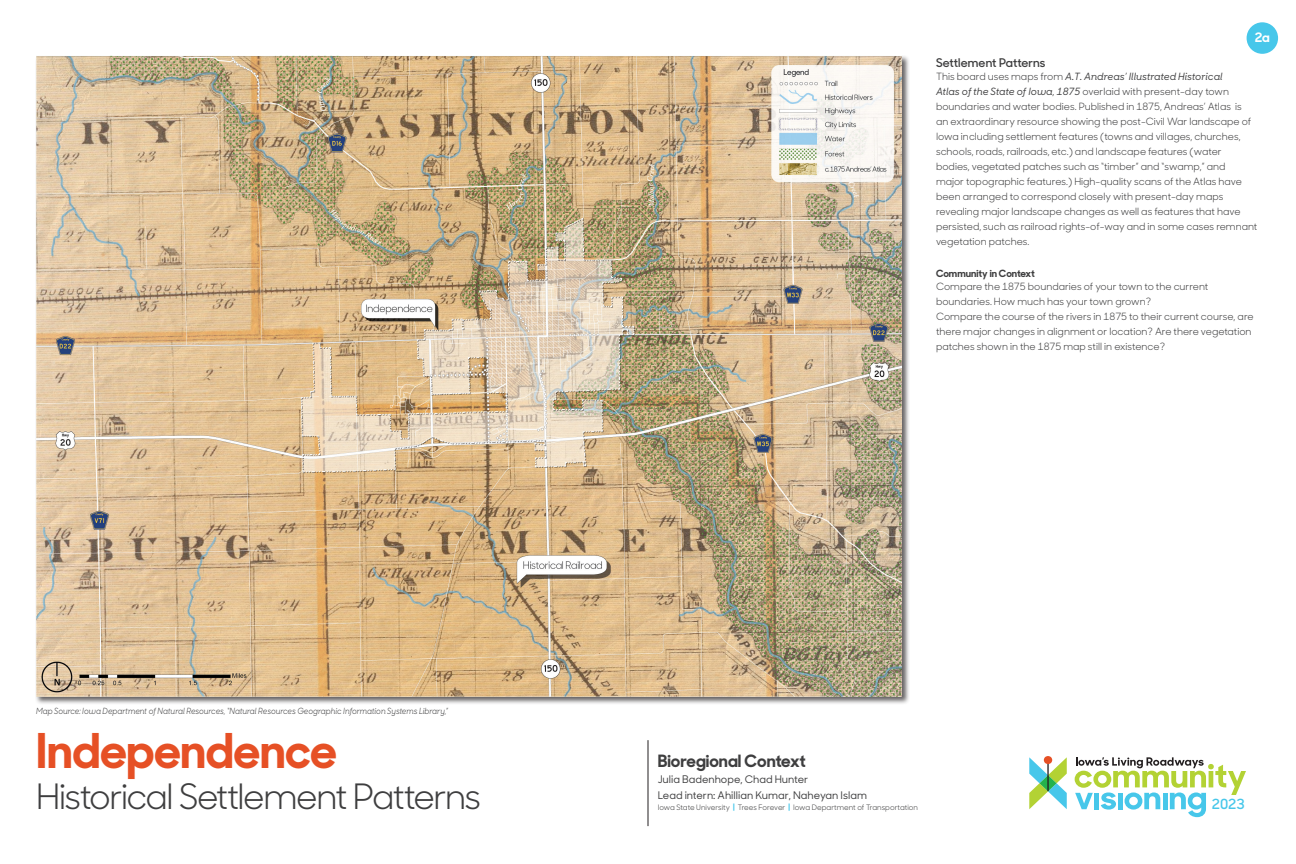
<style>
.page{position:relative;width:1296px;height:864px;background:#fff}
.page>*{position:absolute;margin:0;border:0;box-sizing:border-box;transform-origin:0 0}
.t1{font:700 48px "Sharp Sans No 1";letter-spacing:-.005em;color:#e65025}
.Board_title{font:35px "Sharp Sans No 1";letter-spacing:-.04em;color:#3e3e3f}
.t2{font:700 17px "Sharp Sans No 1";color:#3e3e3f}
.t3{font:600 14px "Sharp Sans No 1";color:#47c7ea}
.t4{font:700 13px "Sharp Sans No 1";color:#fff}
.Body_Heading{font:600 12px "Sharp Sans No 1";color:#3e3e3f}
.t5{font:500 10.5px/16px "Sharp Sans No 1";color:#3e3e3f}
.Body_Text{font:10px/15px "Sharp Sans No 1";color:#3e3e3f}
.Body_Text-2{font:700 10px "Sharp Sans No 1";color:#3e3e3f}
.Captions{font:italic 8.5px "Sharp Sans No 1";color:#3e3e3f;scale:.9 1}
.t6{font:7.5px "Sharp Sans No 1";color:#3e3e3f}
.s1{font-weight:500;font-style:italic}
.s2{font-weight:700;color:#47c7ea}
</style>
<div class="page">
<svg style="left:1075px;top:757px;width:171px;height:60px"></svg>
<svg style="left:1029px;top:756px;width:38px;height:53px"></svg>
<div style="left:1247px;top:22px;width:31px;height:32px;background:#47c7ea;border-radius:50%"></div>
<hr style="left:648px;top:740px;width:1px;height:86px;background:#231f20">
<div style="left:35px;top:55px;width:875px;height:650px;background:#231f20;opacity:.7"></div>
<img style="left:36px;top:56px;width:866px;height:641px">
<p class="Captions" style="left:36px;top:704px;width:459px">Map Source: Iowa Department of Natural Resources, “Natural Resources Geographic Information Systems Library,”</p>
<h1 class="t1" style="left:36px;top:711px;width:302px">Independence</h1>
<p class="Board_title" style="left:36px;top:769px;width:447px">Historical Settlement Patterns</p>
<p class="t4" style="left:1255px;top:27px;width:16px">2a</p>
<p class="Body_Heading" style="left:936px;top:53px;width:111px">Settlement Patterns</p>
<p class="Body_Text" style="left:936px;top:68px;width:323px">This board uses maps from <span class="s1">A.T. Andreas’ Illustrated Historical<br>Atlas of the State of Iowa, 1875</span> overlaid with present-day town boundaries and water bodies. Published in 1875, Andreas’ Atlas is<br>an extraordinary resource showing the post-Civil War landscape of Iowa including settlement features (towns and villages, churches, schools, roads, railroads, etc.) and landscape features (water bodies, vegetated patches such as “timber” and “swamp,” and<br>major topographic features.) High-quality scans of the Atlas have been arranged to correspond closely with present-day maps revealing major landscape changes as well as features that have persisted, such as railroad rights-of-way and in some cases remnant vegetation patches.</p>
<p class="Body_Text-2" style="left:936px;top:265px;width:100px">Community in Context</p>
<p class="Body_Text" style="left:936px;top:278px;width:274px">Compare the 1875 boundaries of your town to the current boundaries. How much has your town grown?</p>
<p class="Body_Text" style="left:936px;top:308px;width:319px">Compare the course of the rivers in 1875 to their current course, are there major changes in alignment or location? Are there vegetation patches shown in the 1875 map still in existence?</p>
<h3 class="t2" style="left:658px;top:747px;width:150px">Bioregional Context</h3>
<p class="t5" style="left:658px;top:771px;width:211px">Julia Badenhope, Chad Hunter<br>Lead intern: Ahillian Kumar, Naheyan Islam</p>
<p class="t6" style="left:658px;top:801px;width:262px">Iowa State University <span class="s2">|</span> Trees Forever <span class="s2">|</span> Iowa Department of Transportation</p>
<h3 class="t3" style="left:1212px;top:793px;width:34px">2023</h3>
</div>
